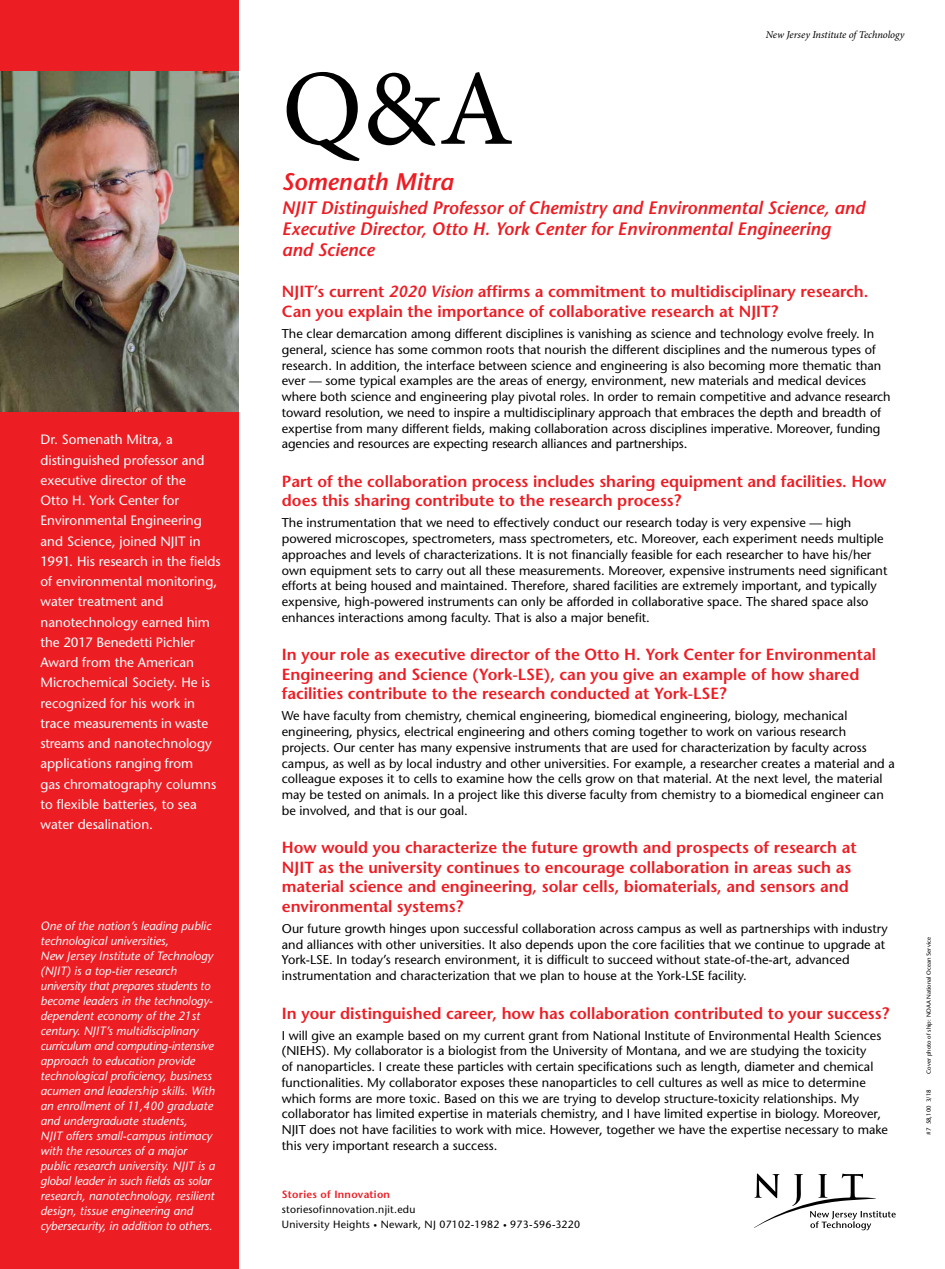
<style>
.page{position:relative;width:945px;height:1269px;background:#fff}
.page>*{position:absolute;margin:0;border:0;box-sizing:border-box;transform-origin:0 0}
.t1{font:108px "Minion Pro";color:#000}
.t2{font:italic 600 24px "Stone Sans Std";color:#ed1d24}
.t3{font:italic 600 18px/21px "Stone Sans Std";color:#ed1d24}
.t4{font:600 16.2px/19.5px "Stone Sans Std";color:#ed1d24}
.t5{font:500 13.5px/20.2px "Stone Sans Std";color:#fff}
.t6{font:500 12.75px/15.8px "Stone Sans Std";color:#000}
.t7{font:italic 500 12px/15px "Stone Sans Std";color:#fff}
.t8{font:500 10.5px/15px "Stone Sans Std";letter-spacing:.025em;color:#000}
.t9{font:italic 10.5px "Minion Pro";letter-spacing:-.01em;color:#000}
.t10{font:600 10.5px "Stone Sans Std";letter-spacing:.025em;color:#ed1d24}
.t11{font:500 6px "Stone Sans Std";color:#000}
.s1{font-style:italic}
.s2{font-size:7.5px}
</style>
<div class="page">
<div style="left:0;top:0;width:239px;height:1269px;background:#ed1d24"></div>
<svg style="left:754px;top:1173px;width:142px;height:57px"></svg>
<img style="left:0;top:71px;width:239px;height:340px">
<p class="t5" style="left:40px;top:430px;width:182px">Dr. Somenath Mitra, a distinguished professor and executive director of the<br>Otto H. York Center for<br>Environmental Engineering and Science, joined NJIT in<br>1991. His research in the fields of environmental monitoring, water treatment and nanotechnology earned him the 2017 Benedetti Pichler<br>Award from the American<br>Microchemical Society. He is recognized for his work in trace measurements in waste streams and nanotechnology applications ranging from<br>gas chromatography columns to flexible batteries, to sea water desalination.</p>
<p class="t7" style="left:40px;top:918px;width:176px">One of the nation’s leading public technological universities,<br>New Jersey Institute of Technology (NJIT) is a top-tier research university that prepares students to become leaders in the technology&shy;dependent economy of the 21st century. NJIT’s multidisciplinary curriculum and computing-intensive approach to education provide technological proficiency, business acumen and leadership skills. With an enrollment of 11,400 graduate and undergraduate students,<br>NJIT offers small-campus intimacy with the resources of a major public research university. NJIT is a global leader in such fields as solar research, nanotechnology, resilient design, tissue engineering and cybersecurity, in addition to others.</p>
<p class="t9" style="left:766px;top:28px;width:140px">New Jersey Institute of Technology</p>
<h1 class="t1" style="left:282px;top:37px;width:233px">Q&amp;A</h1>
<h2 class="t2" style="left:282px;top:167px;width:173px">Somenath Mitra</h2>
<h3 class="t3" style="left:282px;top:197px;width:585px">NJIT Distinguished Professor of Chemistry and Environmental Science, and<br>Executive Director, Otto H. York Center for Environmental Engineering and Science</h3>
<p class="t4" style="left:282px;top:282px;width:588px">NJIT’s current <span class="s1">2020 Vision</span> affirms a commitment to multidisciplinary research.<br>Can you explain the importance of collaborative research at NJIT?</p>
<p class="t6" style="left:282px;top:326px;width:610px">The clear demarcation among different disciplines is vanishing as science and technology evolve freely. In general, science has some common roots that nourish the different disciplines and the numerous types of research. In addition, the interface between science and engineering is also becoming more thematic than ever — some typical examples are the areas of energy, environment, new materials and medical devices where both science and engineering play pivotal roles. In order to remain competitive and advance research toward resolution, we need to inspire a multidisciplinary approach that embraces the depth and breadth of expertise from many different fields, making collaboration across disciplines imperative. Moreover, funding agencies and resources are expecting research alliances and partnerships.</p>
<p class="t4" style="left:282px;top:471px;width:606px">Part of the collaboration process includes sharing equipment and facilities. How does this sharing contribute to the research process?</p>
<p class="t6" style="left:282px;top:515px;width:607px">The instrumentation that we need to effectively conduct our research today is very expensive — high powered microscopes, spectrometers, mass spectrometers, etc. Moreover, each experiment needs multiple approaches and levels of characterizations. It is not financially feasible for each researcher to have his/her own equipment sets to carry out all these measurements. Moreover, expensive instruments need significant efforts at being housed and maintained. Therefore, shared facilities are extremely important, and typically expensive, high-powered instruments can only be afforded in collaborative space. The shared space also enhances interactions among faculty. That is also a major benefit.</p>
<p class="t4" style="left:282px;top:645px;width:596px">In your role as executive director of the Otto H. York Center for Environmental<br>Engineering and Science (York-LSE), can you give an example of how shared facilities contribute to the research conducted at York-LSE?</p>
<p class="t6" style="left:282px;top:708px;width:614px">We have faculty from chemistry, chemical engineering, biomedical engineering, biology, mechanical engineering, physics, electrical engineering and others coming together to work on various research projects. Our center has many expensive instruments that are used for characterization by faculty across campus, as well as by local industry and other universities. For example, a researcher creates a material and a colleague exposes it to cells to examine how the cells grow on that material. At the next level, the material may be tested on animals. In a project like this diverse faculty from chemistry to a biomedical engineer can be involved, and that is our goal.</p>
<p class="t4" style="left:282px;top:838px;width:577px">How would you characterize the future growth and prospects of research at NJIT as the university continues to encourage collaboration in areas such as material science and engineering, solar cells, biomaterials, and sensors and environmental systems?</p>
<p class="t6" style="left:282px;top:921px;width:607px">Our future growth hinges upon successful collaboration across campus as well as partnerships with industry and alliances with other universities. It also depends upon the core facilities that we continue to upgrade at York-LSE. In today’s research environment, it is difficult to succeed without state-of-the-art, advanced instrumentation and characterization that we plan to house at the York-LSE facility.</p>
<p class="t4" style="left:282px;top:1003px;width:609px">In your distinguished career, how has collaboration contributed to your success?</p>
<p class="t6" style="left:282px;top:1027px;width:608px">I will give an example based on my current grant from National Institute of Environmental Health Sciences (NIEHS). My collaborator is a biologist from the University of Montana, and we are studying the toxicity<br>of nanoparticles. I create these particles with certain specifications such as length, diameter and chemical functionalities. My collaborator exposes these nanoparticles to cell cultures as well as mice to determine which forms are more toxic. Based on this we are trying to develop structure-toxicity relationships. My collaborator has limited expertise in materials chemistry, and I have limited expertise in biology. Moreover, NJIT does not have facilities to work with mice. However, together we have the expertise necessary to make this very important research a success.</p>
<p class="t10" style="left:282px;top:1188px;width:110px">Stories of Innovation</p>
<p class="t8" style="left:282px;top:1202px;width:300px">storiesofinnovation.njit.edu<br>University Heights <span class="s2">•</span> Newark, NJ 07102-1982 <span class="s2">•</span> 973-596-3220</p>
<p class="t11" style="left:925px;top:1074px;width:138px;rotate:-90deg">Cover photo of ship: NOAA National Ocean Service</p>
<p class="t11" style="left:925px;top:1135px;width:47px;rotate:-90deg">#7 58,100 3/18</p>
</div>
